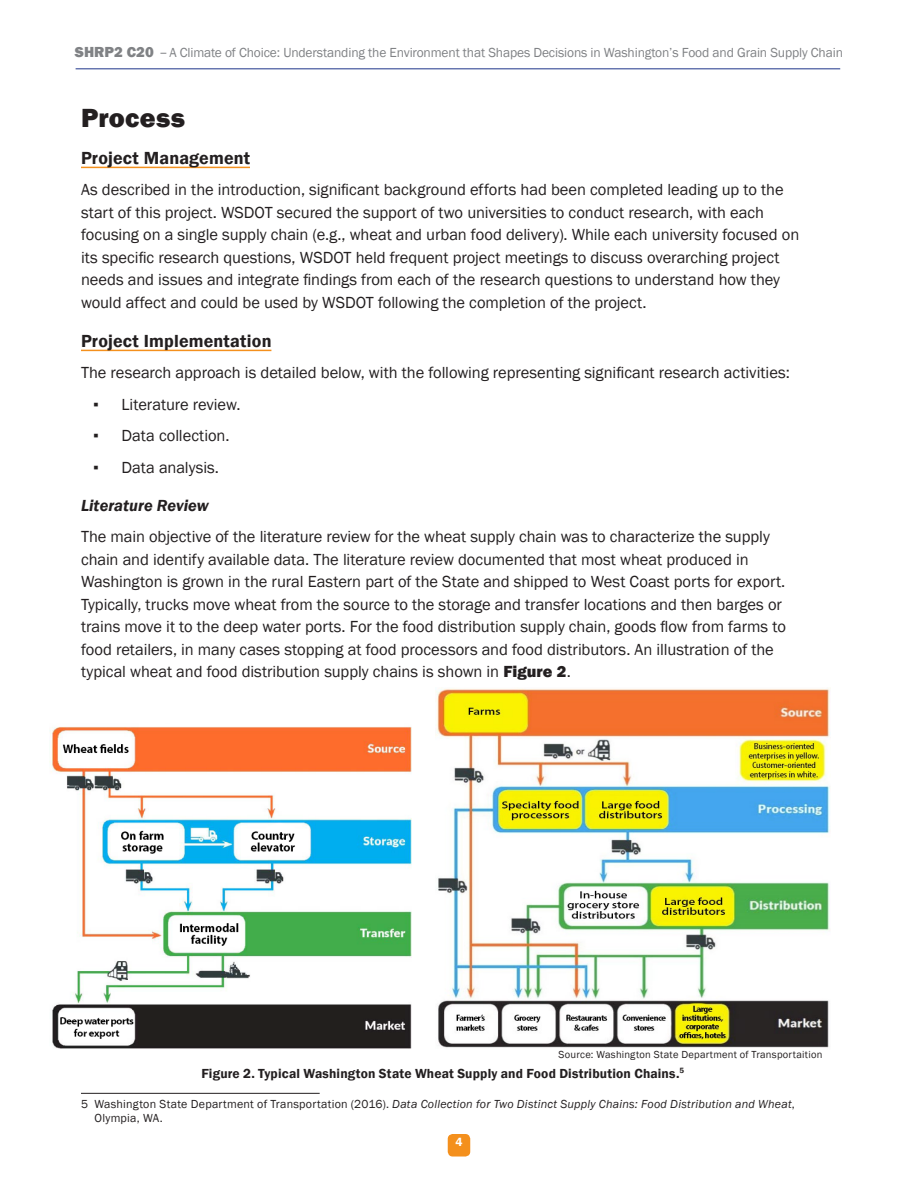
<style>
.page{position:relative;width:918px;height:1188px;background:#fff}
.page>*{position:absolute;margin:0;border:0;box-sizing:border-box;transform-origin:0 0}
.Header_Level_1{font:800 27px "Franklin Gothic";letter-spacing:.015em;color:#231f20}
.Header_Level_2_orang{font:600 18px "Franklin Gothic";letter-spacing:.01em;color:#231f20}
.Body{font:16.5px/22.5px "Franklin Gothic";letter-spacing:-.005em;color:#231f20}
.Header_3{font:italic 600 16.5px "Franklin Gothic";letter-spacing:.005em;color:#231f20}
.t1{font:13.5px "Franklin Gothic";letter-spacing:-.01em;color:#808285}
.FigTableTitles{font:600 13.5px "Franklin Gothic";letter-spacing:.01em;color:#231f20}
.t2{font:italic 12px/13.5px "Franklin Gothic";letter-spacing:.02em;color:#231f20}
.t3{font:600 12px "Franklin Gothic";color:#fff}
.t4{font:10.5px "Franklin Gothic";letter-spacing:.025em;color:#231f20}
.s1{font-weight:800;font-size:15px}
.s2{font-size:15px}
.s3{font-weight:800}
.s4{font-style:normal}
</style>
<div class="page">
<div style="left:448px;top:1134px;width:22px;height:23px;background:#f4901d;border-radius:5px"></div>
<hr style="left:76px;top:68px;width:764px;height:1px;background:#1e358b">
<hr style="left:81px;top:167px;width:169px;height:1px;background:#f4901d">
<hr style="left:81px;top:350px;width:190px;height:1px;background:#f4901d">
<hr style="left:81px;top:1093px;width:239px;height:1px;background:#231f20">
<img style="left:436px;top:688px;width:394px;height:360px">
<img style="left:49px;top:727px;width:363px;height:322px">
<p class="t1" style="left:75px;top:44px;width:770px"><span class="s1">SHRP2 C20</span> <span class="s2">–</span>A Climate of Choice: Understanding the Environment that Shapes Decisions in Washington’s Food and Grain Supply Chain</p>
<p class="Header_Level_1" style="left:81px;top:100px;width:106px">Process</p>
<p class="Header_Level_2_orang" style="left:81px;top:147px;width:171px">Project Management</p>
<p class="Body" style="left:81px;top:179px;width:720px">As described in the introduction, significant background efforts had been completed leading up to the start of this project. WSDOT secured the support of two universities to conduct research, with each focusing on a single supply chain (e.g., wheat and urban food delivery). While each university focused on its specific research questions, WSDOT held frequent project meetings to discuss overarching project needs and issues and integrate findings from each of the research questions to understand how they would affect and could be used by WSDOT following the completion of the project.</p>
<p class="Header_Level_2_orang" style="left:81px;top:330px;width:192px">Project Implementation</p>
<p class="Body" style="left:81px;top:362px;width:710px">The research approach is detailed below, with the following representing significant research activities:</p>
<p class="Body" style="left:93px;top:393px;width:149px">▪ Literature review.</p>
<p class="Body" style="left:93px;top:425px;width:138px">▪ Data collection.</p>
<p class="Body" style="left:93px;top:456px;width:128px">▪ Data analysis.</p>
<p class="Header_3" style="left:81px;top:495px;width:129px">Literature Review</p>
<p class="Body" style="left:81px;top:526px;width:706px">The main objective of the literature review for the wheat supply chain was to characterize the supply chain and identify available data. The literature review documented that most wheat produced in Washington is grown in the rural Eastern part of the State and shipped to West Coast ports for export.<br>Typically, trucks move wheat from the source to the storage and transfer locations and then barges or trains move it to the deep water ports. For the food distribution supply chain, goods flow from farms to food retailers, in many cases stopping at food processors and food distributors. An illustration of the typical wheat and food distribution supply chains is shown in <span class="s3">Figure 2</span>.</p>
<p class="t4" style="left:559px;top:1048px;width:265px">Source: Washington State Department of Transportaition</p>
<p class="FigTableTitles" style="left:201px;top:1065px;width:484px">Figure 2. Typical Washington State Wheat Supply and Food Distribution Chains.<sup>5</sup></p>
<p class="t2" style="left:94px;top:1098px;width:702px;text-indent:-14px"><span class="s4">5 Washington State Department of Transportation (2016).</span> Data Collection for Two Distinct Supply Chains: Food Distribution and Wheat<span class="s4">,<br>Olympia, WA.</span></p>
<p class="t3" style="left:455px;top:1135px;width:9px">4</p>
</div>
